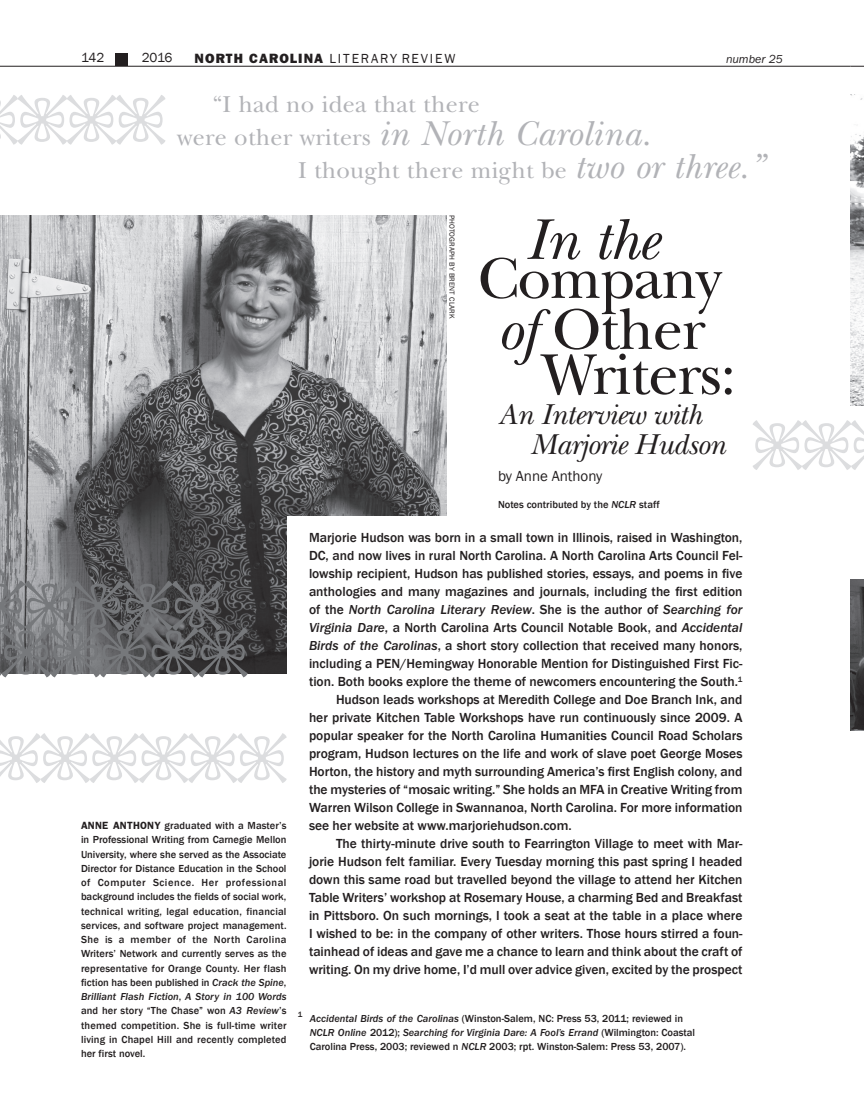
<style>
.page{position:relative;width:864px;height:1107px;background:#fff}
.page>*{position:absolute;margin:0;border:0;box-sizing:border-box;transform-origin:0 0}
.t1{font:75px "Type Embellishments One Let Plain";letter-spacing:-.1em;color:#dcdddf}
.t2{font:75px "Type Embellishments One Let Plain";letter-spacing:-.1em;color:#76787b}
.t3{font:60px/51px "New Baskerville";letter-spacing:-.02em;color:#231f20;text-align:center}
.t4{font:italic 60px "New Baskerville";color:#231f20}
.t5{font:italic 30px/30px "New Baskerville";letter-spacing:-.02em;color:#231f20}
.t6{font:24px "New Baskerville";letter-spacing:.01em;color:#b2b3b7}
.t7{font:15px "Franklin Gothic";color:#231f20}
.t8{font:500 13.5px "Franklin Gothic";color:#231f20}
.t9{font:italic 500 13.5px "Franklin Gothic";color:#231f20}
.t10{font:13.5px "Franklin Gothic";letter-spacing:.14em;color:#231f20}
.t11{font:italic 12px "Franklin Gothic";color:#231f20}
.t12{font:500 10.5px/14.2px "Franklin Gothic";color:#231f20;text-align:justify}
.t13{font:7.5px "Franklin Gothic";letter-spacing:.01em;color:#231f20}
.s1{font-weight:800}
.s2{font-style:italic;font-size:36px}
.s3{font-style:italic}
.s4{font-weight:600}
.s5{font-style:normal}
</style>
<div class="page">
<hr style="left:0;top:66px;width:850px;height:1px;background:#231f20">
<div style="left:115px;top:53px;width:13px;height:13px;background:#231f20"></div>
<svg style="left:850px;top:66px;width:14px;height:1px"></svg>
<img style="left:0;top:215px;width:446px;height:458px">
<img style="left:850px;top:94px;width:14px;height:312px">
<div style="left:287px;top:516px;width:474px;height:175px;background:#fff"></div>
<img style="left:850px;top:579px;width:14px;height:151px">
<p class="t10" style="left:81px;top:49px;width:25px">142</p>
<p class="t10" style="left:142px;top:49px;width:32px">2016</p>
<p class="t10" style="left:195px;top:50px;width:262px"><span class="s1">NORTH CAROLINA</span> LITERARY REVIEW</p>
<p class="t11" style="left:726px;top:52px;width:58px">number 25</p>
<h1 class="t1" style="left:14px;top:90px;width:157px">yyy</h1>
<h3 class="t6" style="left:213px;top:90px;width:269px">“I had no idea that there</h3>
<h3 class="t6" style="left:177px;top:123px;width:476px">were other writers <span class="s2">in North Carolina.</span></h3>
<h3 class="t6" style="left:298px;top:156px;width:468px">I thought there might be <span class="s2">two or three.”</span></h3>
<p class="t13" style="left:457px;top:215px;width:105px;rotate:90deg">PHOTOGRAPH BY BRENT CLARK</p>
<h2 class="t4" style="left:526px;top:205px;width:134px">In the</h2>
<h2 class="t3" style="left:478px;top:253px;width:245px">Company <span class="s3">of</span> Other</h2>
<h2 class="t3" style="left:542px;top:349px;width:196px">Writers:</h2>
<h3 class="t5" style="left:530px;top:399px;width:197px;text-indent:-32px">An Interview with<br>Marjorie Hudson</h3>
<p class="t7" style="left:498px;top:467px;width:106px">by Anne Anthony</p>
<p class="t12" style="left:498px;top:497px;width:163px">Notes contributed by the <span class="s3">NCLR</span> staff</p>
<h1 class="t1" style="left:749px;top:415px;width:107px">yy</h1>
<h1 class="t2" style="left:-28px;top:576px;width:255px">yyyyy</h1>
<h1 class="t2" style="left:-2px;top:622px;width:255px">yyyyy</h1>
<h1 class="t1" style="left:-12px;top:728px;width:304px">yyyyyy</h1>
<p class="t12" style="left:81px;top:819px;width:207px"><span class="s4">ANNE ANTHONY</span> graduated with a Master’s in Professional Writing from Carnegie Mellon University, where she served as the Associate Director for Distance Education in the School of Computer Science. Her professional background includes the fields of social work, technical writing, legal education, financial services, and software project management.<br>She is a member of the North Carolina Writers’ Network and currently serves as the representative for Orange County. Her flash fiction has been published in <span class="s3">Crack the Spine</span>, <span class="s3">Brilliant Flash Fiction</span>, <span class="s3">A Story in 100 Words </span>and her story “The Chase” won <span class="s3">A3 Review</span>’s themed competition. She is full-time writer living in Chapel Hill and recently completed her first novel.</p>
<p class="t8" style="left:309px;top:530px;width:435px">Marjorie Hudson was born in a small town in Illinois, raised in Washington,</p>
<p class="t8" style="left:309px;top:548px;width:435px">DC, and now lives in rural North Carolina. A North Carolina Arts Council Fel-</p>
<p class="t8" style="left:309px;top:566px;width:435px">lowship recipient, Hudson has published stories, essays, and poems in five</p>
<p class="t8" style="left:309px;top:584px;width:435px">anthologies and many magazines and journals, including the first edition</p>
<p class="t9" style="left:309px;top:602px;width:435px"><span class="s5">of the</span> North Carolina Literary Review<span class="s5">. She is the author of</span> Searching for</p>
<p class="t8" style="left:309px;top:620px;width:435px"><span class="s3">Virginia Dare</span>, a North Carolina Arts Council Notable Book, and <span class="s3">Accidental</span></p>
<p class="t8" style="left:309px;top:638px;width:435px"><span class="s3">Birds of the Carolinas</span>, a short story collection that received many honors,</p>
<p class="t8" style="left:309px;top:656px;width:435px">including a PEN/Hemingway Honorable Mention for Distinguished First Fic-</p>
<p class="t8" style="left:309px;top:674px;width:435px">tion. Both books explore the theme of newcomers encountering the South.<sup>1</sup></p>
<p class="t8" style="left:336px;top:692px;width:408px">Hudson leads workshops at Meredith College and Doe Branch Ink, and</p>
<p class="t8" style="left:309px;top:710px;width:435px">her private Kitchen Table Workshops have run continuously since 2009. A</p>
<p class="t8" style="left:309px;top:728px;width:435px">popular speaker for the North Carolina Humanities Council Road Scholars</p>
<p class="t8" style="left:309px;top:746px;width:435px">program, Hudson lectures on the life and work of slave poet George Moses</p>
<p class="t8" style="left:309px;top:764px;width:435px">Horton, the history and myth surrounding America’s first English colony, and</p>
<p class="t8" style="left:309px;top:782px;width:435px">the mysteries of “mosaic writing.” She holds an MFA in Creative Writing from</p>
<p class="t8" style="left:309px;top:800px;width:435px">Warren Wilson College in Swannanoa, North Carolina. For more information</p>
<p class="t8" style="left:309px;top:818px;width:264px">see her website at www.marjoriehudson.com.</p>
<p class="t8" style="left:336px;top:836px;width:408px">The thirty-minute drive south to Fearrington Village to meet with Mar-</p>
<p class="t8" style="left:309px;top:854px;width:435px">jorie Hudson felt familiar. Every Tuesday morning this past spring I headed</p>
<p class="t8" style="left:309px;top:872px;width:435px">down this same road but travelled beyond the village to attend her Kitchen</p>
<p class="t8" style="left:309px;top:890px;width:435px">Table Writers’ workshop at Rosemary House, a charming Bed and Breakfast</p>
<p class="t8" style="left:309px;top:908px;width:435px">in Pittsboro. On such mornings, I took a seat at the table in a place where</p>
<p class="t8" style="left:309px;top:926px;width:435px">I wished to be: in the company of other writers. Those hours stirred a foun-</p>
<p class="t8" style="left:309px;top:944px;width:435px">tainhead of ideas and gave me a chance to learn and think about the craft of</p>
<p class="t8" style="left:309px;top:962px;width:435px">writing. On my drive home, I’d mull over advice given, excited by the prospect</p>
<p class="t12" style="left:310px;top:1011px;width:387px;text-align:left;text-indent:-12px"><sup>1</sup> <span class="s3">Accidental Birds of the Carolinas</span> (Winston-Salem, NC: Press 53, 2011; reviewed in<br><span class="s3">NCLR Online</span> 2012); <span class="s3">Searching for Virginia Dare: A Fool’s Errand</span> (Wilmington: Coastal<br>Carolina Press, 2003; reviewed n <span class="s3">NCLR</span> 2003; rpt. Winston-Salem: Press 53, 2007).</p>
</div>
